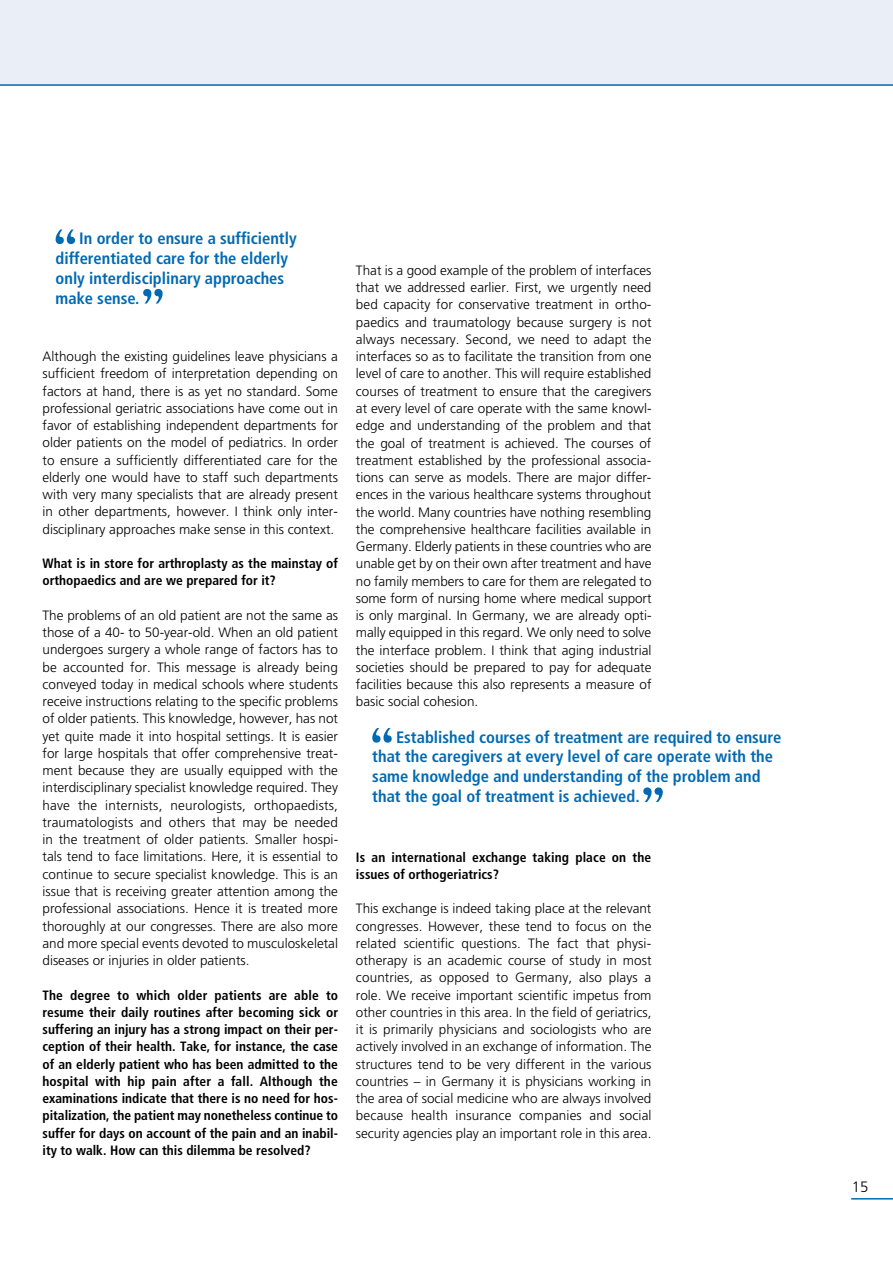
<style>
.page{position:relative;width:893px;height:1263px;background:#fff}
.page>*{position:absolute;margin:0;border:0;box-sizing:border-box;transform-origin:0 0}
.t1{font:700 condensed 16.5px/19.8px "Frutiger";color:#006ab3}
.t2{font:300 15px "Frutiger";color:#000}
.t3{font:300 13.5px/17.2px "Frutiger";color:#000;text-align:justify}
.t4{font:700 condensed 13.5px/17.2px "Frutiger";color:#000}
</style>
<div class="page">
<div style="left:0;top:0;width:893px;height:85px;background:#eaeef7"></div>
<hr style="left:851px;top:1198px;width:42px;height:1px;background:#006ab3">
<hr style="left:0;top:84px;width:893px;height:2px;background:#006ab3">
<svg style="left:56px;top:230px;width:19px;height:14px"></svg>
<svg style="left:143px;top:289px;width:20px;height:14px"></svg>
<svg style="left:372px;top:728px;width:20px;height:15px"></svg>
<svg style="left:643px;top:787px;width:20px;height:15px"></svg>
<p class="t1" style="left:56px;top:228px;width:243px;text-indent:24px">In order to ensure a sufficiently differentiated care for the elderly only interdisciplinary approaches make sense.</p>
<p class="t3" style="left:43px;top:348px;width:297px">Although the existing guidelines leave physicians a sufficient freedom of interpretation depending on factors at hand, there is as yet no standard. Some professional geriatric associations have come out in favor of establishing independent departments for older patients on the model of pediatrics. In order to ensure a sufficiently differentiated care for the elderly one would have to staff such departments with very many specialists that are already present in other departments, however. I think only inter&shy;disciplinary approaches make sense in this context.</p>
<p class="t4" style="left:43px;top:555px;width:297px">What is in store for arthroplasty as the mainstay of orthopaedics and are we prepared for it?</p>
<p class="t3" style="left:43px;top:607px;width:297px">The problems of an old patient are not the same as those of a 40- to 50-year-old. When an old patient undergoes surgery a whole range of factors has to be accounted for. This message is already being conveyed today in medical schools where students receive instructions relating to the specific problems of older patients. This knowledge, however, has not yet quite made it into hospital settings. It is easier for large hospitals that offer comprehensive treat&shy;ment because they are usually equipped with the interdisciplinary specialist knowledge required. They have the internists, neurologists, orthopaedists, traumatologists and others that may be needed in the treatment of older patients. Smaller hospi&shy;tals tend to face limitations. Here, it is essential to continue to secure specialist knowledge. This is an issue that is receiving greater attention among the professional associations. Hence it is treated more thoroughly at our congresses. There are also more and more special events devoted to musculoskeletal diseases or injuries in older patients.</p>
<p class="t4" style="left:43px;top:986px;width:297px;text-align:justify">The degree to which older patients are able to resume their daily routines after becoming sick or suffering an injury has a strong impact on their per&shy;ception of their health. Take, for instance, the case of an elderly patient who has been admitted to the hospital with hip pain after a fall. Although the examinations indicate that there is no need for hos&shy;pitalization, the patient may nonetheless continue to suffer for days on account of the pain and an inabil&shy;ity to walk. How can this dilemma be resolved?</p>
<p class="t3" style="left:356px;top:262px;width:297px">That is a good example of the problem of interfaces that we addressed earlier. First, we urgently need bed capacity for conservative treatment in ortho&shy;paedics and traumatology because surgery is not always necessary. Second, we need to adapt the interfaces so as to facilitate the transition from one level of care to another. This will require established courses of treatment to ensure that the caregivers at every level of care operate with the same knowl&shy;edge and understanding of the problem and that the goal of treatment is achieved. The courses of treatment established by the professional associa&shy;tions can serve as models. There are major differ&shy;ences in the various healthcare systems throughout the world. Many countries have nothing resembling the comprehensive healthcare facilities available in Germany. Elderly patients in these countries who are unable get by on their own after treatment and have no family members to care for them are relegated to some form of nursing home where medical support is only marginal. In Germany, we are already opti&shy;mally equipped in this regard. We only need to solve the interface problem. I think that aging industrial societies should be prepared to pay for adequate facilities because this also represents a measure of basic social cohesion.</p>
<p class="t1" style="left:372px;top:727px;width:411px;text-indent:24px">Established courses of treatment are required to ensure that the caregivers at every level of care operate with the same knowledge and understanding of the problem and that the goal of treatment is achieved.</p>
<p class="t4" style="left:356px;top:848px;width:297px">Is an international exchange taking place on the issues of orthogeriatrics?</p>
<p class="t3" style="left:356px;top:900px;width:297px">This exchange is indeed taking place at the relevant congresses. However, these tend to focus on the related scientific questions. The fact that physi&shy;otherapy is an academic course of study in most countries, as opposed to Germany, also plays a role. We receive important scientific impetus from other countries in this area. In the field of geriatrics, it is primarily physicians and sociologists who are actively involved in an exchange of information. The structures tend to be very different in the various countries – in Germany it is physicians working in the area of social medicine who are always involved because health insurance companies and social security agencies play an important role in this area.</p>
<p class="t2" style="left:852px;top:1178px;width:18px">15</p>
</div>
